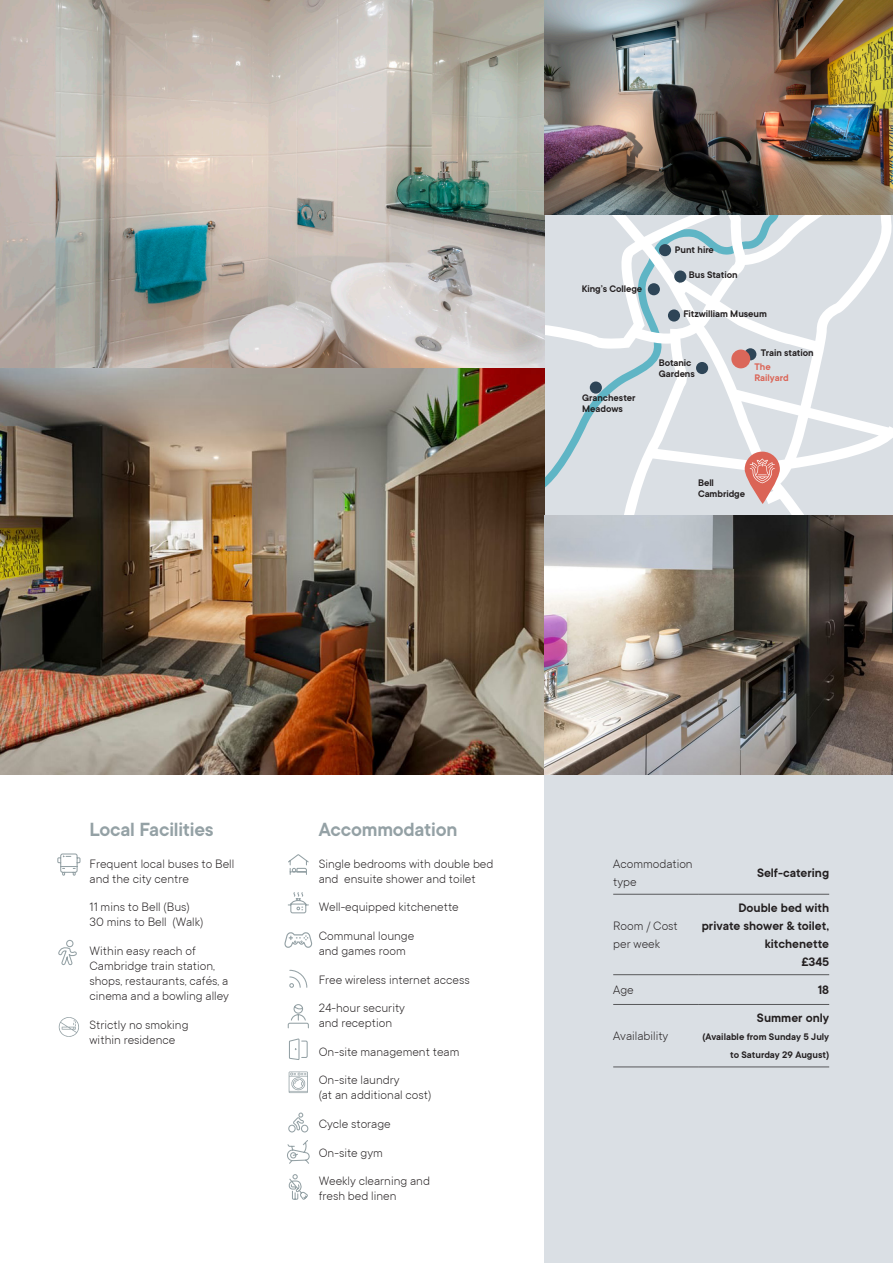
<style>
.page{position:relative;width:893px;height:1263px;background:#fff}
.page>*{position:absolute;margin:0;border:0;box-sizing:border-box;transform-origin:0 0}
.Sub-h2{font:600 21px "TT Commons";letter-spacing:-.01em;color:#94a1a5}
.Body_Black{font:300 13.5px/15px "TT Commons";color:#231f20}
.Body_demibold{font:600 13.5px/18px "TT Commons";color:#231f20;text-align:right}
.t1{font:600 10.5px/11.1px "TT Commons";letter-spacing:-.005em;color:#231f20}
.t2{font:600 10.5px/11.1px "TT Commons";letter-spacing:-.005em;color:#db6456}
</style>
<div class="page">
<svg style="left:289px;top:969px;width:19px;height:19px"></svg>
<svg style="left:288px;top:892px;width:21px;height:22px"></svg>
<svg style="left:288px;top:854px;width:21px;height:21px"></svg>
<svg style="left:289px;top:1038px;width:19px;height:22px"></svg>
<svg style="left:289px;top:1071px;width:19px;height:22px"></svg>
<svg style="left:287px;top:1004px;width:22px;height:25px"></svg>
<svg style="left:284px;top:932px;width:28px;height:16px"></svg>
<svg style="left:288px;top:1112px;width:21px;height:21px"></svg>
<svg style="left:287px;top:1140px;width:23px;height:24px"></svg>
<svg style="left:288px;top:1174px;width:20px;height:26px"></svg>
<div style="left:545px;top:201px;width:348px;height:1062px;background:#dadfe4"></div>
<svg style="left:545px;top:215px;width:348px;height:300px"></svg>
<div style="left:668px;top:309px;width:12px;height:13px;background:#2e4557;border-radius:50%"></div>
<div style="left:648px;top:283px;width:12px;height:12px;background:#2e4557;border-radius:50%"></div>
<div style="left:696px;top:362px;width:12px;height:12px;background:#2e4557;border-radius:50%"></div>
<svg style="left:744px;top:348px;width:12px;height:12px"></svg>
<div style="left:590px;top:381px;width:12px;height:13px;background:#2e4557;border-radius:50%"></div>
<div style="left:659px;top:244px;width:12px;height:12px;background:#2e4557;border-radius:50%"></div>
<div style="left:731px;top:350px;width:19px;height:18px;background:#db675a;border-radius:50%"></div>
<div style="left:674px;top:270px;width:12px;height:13px;background:#2e4557;border-radius:50%"></div>
<svg style="left:745px;top:452px;width:35px;height:52px"></svg>
<svg style="left:750px;top:458px;width:25px;height:25px"></svg>
<img style="left:0;top:368px;width:545px;height:407px">
<hr style="left:613px;top:1066px;width:85px;height:1px;background:#57585a">
<hr style="left:698px;top:1066px;width:131px;height:1px;background:#57585a">
<hr style="left:613px;top:1004px;width:85px;height:1px;background:#57585a">
<hr style="left:698px;top:1004px;width:131px;height:1px;background:#57585a">
<hr style="left:613px;top:974px;width:85px;height:1px;background:#57585a">
<hr style="left:698px;top:974px;width:131px;height:1px;background:#57585a">
<hr style="left:613px;top:894px;width:85px;height:1px;background:#57585a">
<hr style="left:698px;top:894px;width:131px;height:1px;background:#57585a">
<img style="left:0;top:0;width:545px;height:368px">
<img style="left:545px;top:0;width:348px;height:215px">
<img style="left:545px;top:515px;width:348px;height:260px">
<svg style="left:57px;top:853px;width:24px;height:23px"></svg>
<svg style="left:59px;top:939px;width:18px;height:27px"></svg>
<svg style="left:58px;top:1017px;width:21px;height:20px"></svg>
<p class="t1" style="left:582px;top:284px;width:62px">King’s College</p>
<p class="t1" style="left:582px;top:393px;width:55px">Granchester<br>Meadows</p>
<p class="t1" style="left:675px;top:245px;width:41px">Punt hire</p>
<p class="t1" style="left:689px;top:269px;width:50px">Bus Station</p>
<p class="t1" style="left:683px;top:308px;width:85px">Fitzwilliam Museum</p>
<p class="t1" style="left:761px;top:347px;width:55px">Train station</p>
<p class="t1" style="left:659px;top:357px;width:38px">Botanic<br>Gardens</p>
<p class="t2" style="left:754px;top:361px;width:36px">The<br>Railyard</p>
<p class="t1" style="left:698px;top:477px;width:49px">Bell<br>Cambridge</p>
<p class="Sub-h2" style="left:90px;top:817px;width:126px">Local Facilities</p>
<p class="Body_Black" style="left:90px;top:856px;width:146px">Frequent local buses to Bell and the city centre</p>
<p class="Body_Black" style="left:90px;top:900px;width:115px">11 mins to Bell (Bus)<br>30 mins to Bell (Walk)</p>
<p class="Body_Black" style="left:90px;top:943px;width:141px">Within easy reach of<br>Cambridge train station, shops, restaurants, cafés, a cinema and a bowling alley</p>
<p class="Body_Black" style="left:90px;top:1017px;width:100px">Strictly no smoking within residence</p>
<p class="Sub-h2" style="left:319px;top:817px;width:140px">Accommodation</p>
<p class="Body_Black" style="left:319px;top:856px;width:176px">Single bedrooms with double bed and ensuite shower and toilet</p>
<p class="Body_Black" style="left:319px;top:900px;width:141px">Well-equipped kitchenette</p>
<p class="Body_Black" style="left:319px;top:928px;width:97px">Communal lounge and games room</p>
<p class="Body_Black" style="left:319px;top:972px;width:153px">Free wireless internet access</p>
<p class="Body_Black" style="left:319px;top:1000px;width:88px">24-hour security and reception</p>
<p class="Body_Black" style="left:319px;top:1044px;width:142px">On-site management team</p>
<p class="Body_Black" style="left:319px;top:1073px;width:114px">On-site laundry<br>(at an additional cost)</p>
<p class="Body_Black" style="left:319px;top:1116px;width:74px">Cycle storage</p>
<p class="Body_Black" style="left:319px;top:1145px;width:66px">On-site gym</p>
<p class="Body_Black" style="left:319px;top:1173px;width:113px">Weekly clearning and fresh bed linen</p>
<p class="Body_Black" style="left:613px;top:854px;width:81px;line-height:18px">Acommodation type</p>
<p class="Body_demibold" style="left:757px;top:864px;width:74px">Self-catering</p>
<p class="Body_Black" style="left:613px;top:917px;width:66px;line-height:18px">Room / Cost per week</p>
<p class="Body_demibold" style="left:702px;top:899px;width:129px">Double bed with private shower &amp; toilet, kitchenette<br>£345</p>
<p class="Body_Black" style="left:613px;top:982px;width:22px">Age</p>
<p class="Body_demibold" style="left:818px;top:981px;width:13px">18</p>
<p class="Body_Black" style="left:613px;top:1029px;width:57px">Availability</p>
<p class="Body_demibold" style="left:757px;top:1009px;width:74px">Summer only</p>
<p class="t1" style="left:702px;top:1028px;width:128px;line-height:18px;text-align:right">(Available from Sunday 5 July to Saturday 29 August)</p>
</div>
